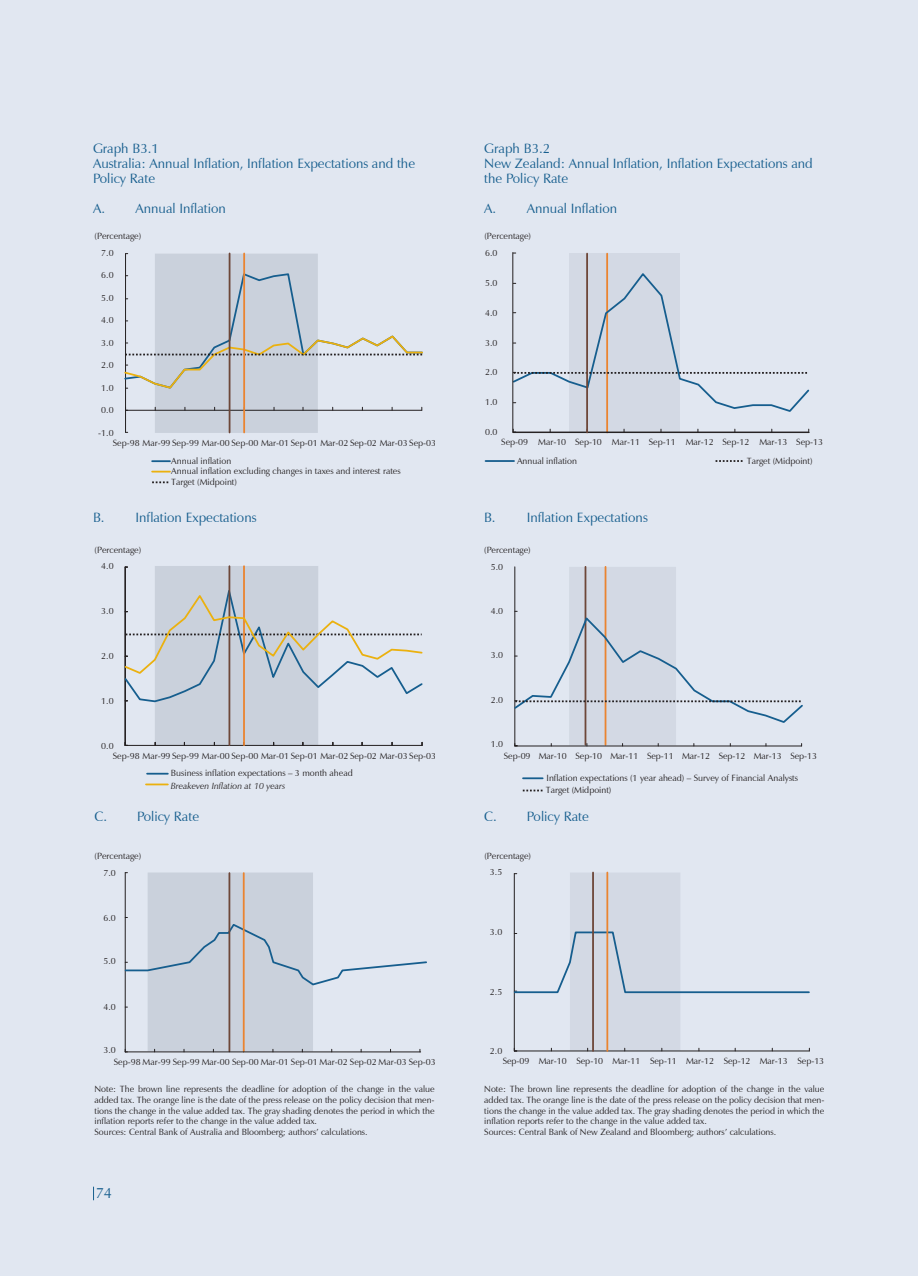
<style>
.page{position:relative;width:918px;height:1276px;background:#fff}
.page>*{position:absolute;margin:0;border:0;box-sizing:border-box;transform-origin:0 0}
.t1{font:15px "Zapf Humanist 601 BT";color:#165e8e}
.titulo_grafico{font:13.5px/15px "Zapf Humanist 601 BT";color:#165e8e}
.pie_grafica{font:9px/10.8px "Zapf Humanist 601 BT";color:#231f20}
.s1{font-style:italic}
</style>
<div class="page">
<div style="left:0;top:0;width:917px;height:1276px;background:#e1e7f1"></div>
<svg style="left:93px;top:1186px;width:1px;height:14px"></svg>
<svg style="left:124px;top:253px;width:299px;height:180px"></svg>
<svg style="left:152px;top:460px;width:18px;height:2px"></svg>
<svg style="left:152px;top:471px;width:18px;height:1px"></svg>
<svg style="left:152px;top:481px;width:17px;height:2px"></svg>
<hr style="left:243px;top:253px;width:2px;height:179px;background:#ea8430">
<hr style="left:229px;top:253px;width:1px;height:179px;background:#6d4739">
<svg style="left:147px;top:773px;width:21px;height:1px"></svg>
<hr style="left:146px;top:783px;width:22px;height:2px;background:#ebb10f">
<svg style="left:124px;top:566px;width:299px;height:180px"></svg>
<svg style="left:124px;top:872px;width:303px;height:180px"></svg>
<hr style="left:243px;top:873px;width:2px;height:178px;background:#ea8430">
<hr style="left:229px;top:873px;width:1px;height:178px;background:#6d4739">
<hr style="left:125px;top:1051px;width:296px;height:1px;background:#231f20">
<hr style="left:486px;top:460px;width:28px;height:2px;background:#165e8e">
<svg style="left:716px;top:460px;width:27px;height:2px"></svg>
<svg style="left:512px;top:252px;width:298px;height:181px"></svg>
<hr style="left:586px;top:254px;width:2px;height:178px;background:#6d4739">
<svg style="left:523px;top:789px;width:20px;height:2px"></svg>
<svg style="left:514px;top:567px;width:289px;height:179px"></svg>
<hr style="left:523px;top:777px;width:20px;height:2px;background:#165e8e">
<svg style="left:513px;top:872px;width:297px;height:179px"></svg>
<hr style="left:606px;top:872px;width:2px;height:179px;background:#ea8430">
<hr style="left:592px;top:872px;width:2px;height:179px;background:#6d4739">
<p class="titulo_grafico" style="left:93px;top:141px;width:67px">Graph B3.1</p>
<p class="titulo_grafico" style="left:93px;top:156px;width:324px">Australia: Annual Inflation, Inflation Expectations and the<br>Policy Rate</p>
<p class="titulo_grafico" style="left:93px;top:201px;width:134px">A. Annual Inflation</p>
<p class="pie_grafica" style="left:95px;top:231px;width:48px">(Percentage)</p>
<p class="pie_grafica" style="left:101px;top:247px;width:14px">7.0</p>
<p class="pie_grafica" style="left:101px;top:270px;width:14px">6.0</p>
<p class="pie_grafica" style="left:101px;top:292px;width:14px">5.0</p>
<p class="pie_grafica" style="left:101px;top:315px;width:14px">4.0</p>
<p class="pie_grafica" style="left:101px;top:337px;width:14px">3.0</p>
<p class="pie_grafica" style="left:101px;top:360px;width:14px">2.0</p>
<p class="pie_grafica" style="left:101px;top:382px;width:14px">1.0</p>
<p class="pie_grafica" style="left:101px;top:404px;width:14px">0.0</p>
<p class="pie_grafica" style="left:98px;top:427px;width:17px">-1.0</p>
<p class="pie_grafica" style="left:113px;top:437px;width:325px">Sep-98 Mar-99 Sep-99 Mar-00 Sep-00 Mar-01 Sep-01 Mar-02 Sep-02 Mar-03 Sep-03</p>
<p class="pie_grafica" style="left:171px;top:456px;width:231px">Annual inflation<br>Annual inflation excluding changes in taxes and interest rates<br>Target (Midpoint)</p>
<p class="titulo_grafico" style="left:484px;top:141px;width:67px">Graph B3.2</p>
<p class="titulo_grafico" style="left:484px;top:156px;width:330px">New Zealand: Annual Inflation, Inflation Expectations and the Policy Rate</p>
<p class="titulo_grafico" style="left:484px;top:201px;width:134px">A. Annual Inflation</p>
<p class="pie_grafica" style="left:484px;top:231px;width:48px">(Percentage)</p>
<p class="pie_grafica" style="left:485px;top:248px;width:14px">6.0</p>
<p class="pie_grafica" style="left:485px;top:277px;width:14px">5.0</p>
<p class="pie_grafica" style="left:485px;top:307px;width:14px">4.0</p>
<p class="pie_grafica" style="left:485px;top:337px;width:14px">3.0</p>
<p class="pie_grafica" style="left:485px;top:367px;width:14px">2.0</p>
<p class="pie_grafica" style="left:485px;top:397px;width:14px">1.0</p>
<p class="pie_grafica" style="left:485px;top:426px;width:14px">0.0</p>
<p class="pie_grafica" style="left:517px;top:433px;width:308px;line-height:18.6px;text-indent:-16px">Sep-09 Mar-10 Sep-10 Mar-11 Sep-11 Mar-12 Sep-12 Mar-13 Sep-13<br>Annual inflation</p>
<p class="pie_grafica" style="left:747px;top:455px;width:67px">Target (Midpoint)</p>
<p class="titulo_grafico" style="left:93px;top:510px;width:165px">B. Inflation Expectations</p>
<p class="titulo_grafico" style="left:484px;top:510px;width:165px">B. Inflation Expectations</p>
<p class="pie_grafica" style="left:95px;top:544px;width:48px">(Percentage)</p>
<p class="pie_grafica" style="left:484px;top:544px;width:48px">(Percentage)</p>
<p class="pie_grafica" style="left:101px;top:561px;width:14px">4.0</p>
<p class="pie_grafica" style="left:101px;top:605px;width:14px">3.0</p>
<p class="pie_grafica" style="left:491px;top:561px;width:14px">5.0</p>
<p class="pie_grafica" style="left:491px;top:605px;width:14px">4.0</p>
<p class="pie_grafica" style="left:101px;top:650px;width:14px">2.0</p>
<p class="pie_grafica" style="left:491px;top:650px;width:14px">3.0</p>
<p class="pie_grafica" style="left:101px;top:695px;width:14px">1.0</p>
<p class="pie_grafica" style="left:491px;top:694px;width:14px">2.0</p>
<p class="pie_grafica" style="left:101px;top:740px;width:14px">0.0</p>
<p class="pie_grafica" style="left:491px;top:738px;width:14px">1.0</p>
<p class="pie_grafica" style="left:113px;top:751px;width:325px">Sep-98 Mar-99 Sep-99 Mar-00 Sep-00 Mar-01 Sep-01 Mar-02 Sep-02 Mar-03 Sep-03</p>
<p class="pie_grafica" style="left:171px;top:766px;width:183px;line-height:12.6px">Business inflation expectations – 3 month ahead<br><span class="s1">Breakeven Inflation at 10 years</span></p>
<p class="pie_grafica" style="left:504px;top:750px;width:315px">Sep-09 Mar-10 Sep-10 Mar-11 Sep-11 Mar-12 Sep-12 Mar-13 Sep-13</p>
<p class="pie_grafica" style="left:547px;top:772px;width:253px">Inflation expectations (1 year ahead) – Survey of Financial Analysts</p>
<p class="pie_grafica" style="left:546px;top:785px;width:67px">Target (Midpoint)</p>
<p class="titulo_grafico" style="left:94px;top:808px;width:106px">C. Policy Rate</p>
<p class="titulo_grafico" style="left:484px;top:808px;width:106px">C. Policy Rate</p>
<p class="pie_grafica" style="left:95px;top:850px;width:48px">(Percentage)</p>
<p class="pie_grafica" style="left:104px;top:867px;width:14px">7.0</p>
<p class="pie_grafica" style="left:104px;top:912px;width:14px">6.0</p>
<p class="pie_grafica" style="left:104px;top:956px;width:14px">5.0</p>
<p class="pie_grafica" style="left:104px;top:1001px;width:14px">4.0</p>
<p class="pie_grafica" style="left:104px;top:1045px;width:14px">3.0</p>
<p class="pie_grafica" style="left:114px;top:1056px;width:323px">Sep-98 Mar-99 Sep-99 Mar-00 Sep-00 Mar-01 Sep-01 Mar-02 Sep-02 Mar-03 Sep-03</p>
<p class="pie_grafica" style="left:94px;top:1083px;width:342px;text-align:justify">Note: The brown line represents the deadline for adoption of the change in the value added tax. The orange line is the date of the press release on the policy decision that men&shy;tions the change in the value added tax. The gray shading denotes the period in which the inflation reports refer to the change in the value added tax.</p>
<p class="pie_grafica" style="left:94px;top:1126px;width:275px">Sources: Central Bank of Australia and Bloomberg; authors’ calculations.</p>
<h1 class="t1" style="left:96px;top:1184px;width:18px">74</h1>
<p class="pie_grafica" style="left:484px;top:850px;width:48px">(Percentage)</p>
<p class="pie_grafica" style="left:490px;top:866px;width:14px">3.5</p>
<p class="pie_grafica" style="left:490px;top:926px;width:14px">3.0</p>
<p class="pie_grafica" style="left:490px;top:986px;width:14px">2.5</p>
<p class="pie_grafica" style="left:490px;top:1045px;width:14px">2.0</p>
<p class="pie_grafica" style="left:503px;top:1055px;width:323px">Sep-09 Mar-10 Sep-10 Mar-11 Sep-11 Mar-12 Sep-12 Mar-13 Sep-13</p>
<p class="pie_grafica" style="left:484px;top:1083px;width:342px;text-align:justify">Note: The brown line represents the deadline for adoption of the change in the value added tax. The orange line is the date of the press release on the policy decision that men&shy;tions the change in the value added tax. The gray shading denotes the period in which the inflation reports refer to the change in the value added tax.</p>
<p class="pie_grafica" style="left:484px;top:1126px;width:293px">Sources: Central Bank of New Zealand and Bloomberg; authors’ calculations.</p>
</div>
